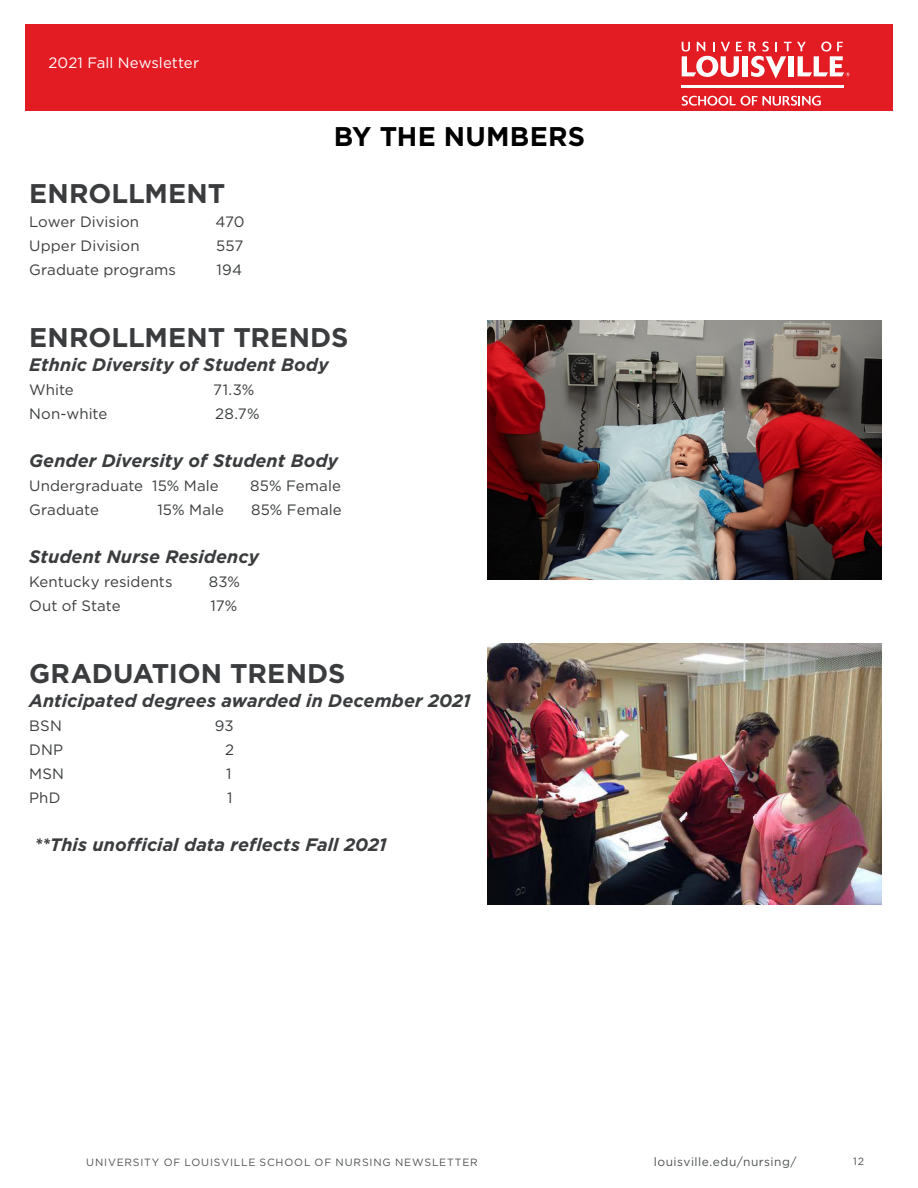
<style>
.page{position:relative;width:918px;height:1188px;background:#fff}
.page>*{position:absolute;margin:0;border:0;box-sizing:border-box;transform-origin:0 0}
.t1{font:700 27px "Gotham";color:#3a3c3e}
.t2{font:700 27px "Gotham";letter-spacing:.01em;color:#000}
.t3{font:italic 700 18px "Gotham";letter-spacing:.005em;color:#3a3c3e}
.t4{font:15px "Gotham";letter-spacing:.005em;color:#3a3c3e}
.t5{font:15px "Gotham";color:#fff}
.t6{font:12px "Gotham";letter-spacing:.04em;color:#4e5153}
.t7{font:10.5px "Gotham";letter-spacing:.08em;color:#4e5153}
</style>
<div class="page">
<div style="left:25px;top:25px;width:868px;height:86px;background:#e31b23"></div>
<div style="left:742px;top:56px;width:6px;height:20px;background:#fff"></div>
<div style="left:788px;top:56px;width:6px;height:20px;background:#fff"></div>
<svg style="left:682px;top:42px;width:60px;height:35px"></svg>
<svg style="left:749px;top:42px;width:42px;height:37px"></svg>
<svg style="left:797px;top:42px;width:53px;height:34px"></svg>
<svg style="left:682px;top:96px;width:139px;height:10px"></svg>
<hr style="left:682px;top:85px;width:162px;height:2px;background:#fff">
<img style="left:487px;top:320px;width:394px;height:260px">
<img style="left:487px;top:644px;width:394px;height:261px">
<p class="t5" style="left:49px;top:53px;width:152px">2021 Fall Newsletter</p>
<p class="t1" style="left:29px;top:176px;width:198px">ENROLLMENT</p>
<p class="t4" style="left:29px;top:212px;width:111px">Lower Division</p>
<p class="t4" style="left:216px;top:212px;width:30px">470</p>
<p class="t4" style="left:29px;top:236px;width:112px">Upper Division</p>
<p class="t4" style="left:216px;top:236px;width:29px">557</p>
<p class="t4" style="left:29px;top:260px;width:148px">Graduate programs</p>
<p class="t4" style="left:217px;top:260px;width:27px">194</p>
<p class="t2" style="left:334px;top:119px;width:253px">BY THE NUMBERS</p>
<p class="t1" style="left:29px;top:320px;width:321px">ENROLLMENT TRENDS</p>
<p class="t3" style="left:29px;top:353px;width:301px">Ethnic Diversity of Student Body</p>
<p class="t4" style="left:29px;top:380px;width:46px">White</p>
<p class="t4" style="left:213px;top:380px;width:43px">71.3%</p>
<p class="t4" style="left:29px;top:404px;width:80px">Non-white</p>
<p class="t4" style="left:215px;top:404px;width:46px">28.7%</p>
<p class="t3" style="left:29px;top:449px;width:311px">Gender Diversity of Student Body</p>
<p class="t4" style="left:29px;top:476px;width:191px">Undergraduate 15% Male</p>
<p class="t4" style="left:250px;top:476px;width:92px">85% Female</p>
<p class="t4" style="left:29px;top:500px;width:71px">Graduate</p>
<p class="t4" style="left:157px;top:500px;width:68px">15% Male</p>
<p class="t4" style="left:251px;top:500px;width:92px">85% Female</p>
<p class="t3" style="left:29px;top:545px;width:231px">Student Nurse Residency</p>
<p class="t4" style="left:29px;top:572px;width:145px">Kentucky residents</p>
<p class="t4" style="left:209px;top:572px;width:33px">83%</p>
<p class="t4" style="left:29px;top:596px;width:93px">Out of State</p>
<p class="t4" style="left:211px;top:596px;width:28px">17%</p>
<p class="t1" style="left:29px;top:656px;width:318px">GRADUATION TRENDS</p>
<p class="t3" style="left:29px;top:689px;width:443px">Anticipated degrees awarded in December 2021</p>
<p class="t4" style="left:29px;top:716px;width:34px">BSN</p>
<p class="t4" style="left:215px;top:716px;width:20px">93</p>
<p class="t4" style="left:29px;top:740px;width:36px">DNP</p>
<p class="t4" style="left:225px;top:740px;width:10px">2</p>
<p class="t4" style="left:29px;top:764px;width:36px">MSN</p>
<p class="t4" style="left:226px;top:764px;width:7px">1</p>
<p class="t4" style="left:29px;top:788px;width:33px">PhD</p>
<p class="t4" style="left:227px;top:788px;width:7px">1</p>
<p class="t3" style="left:35px;top:833px;width:354px">**This unofcial data refects Fall 2021</p>
<p class="t7" style="left:86px;top:1156px;width:393px">UNIVERSITY OF LOUISVILLE SCHOOL OF NURSING NEWSLETTER</p>
<p class="t6" style="left:654px;top:1154px;width:144px">louisville.edu/nursing/</p>
<p class="t7" style="left:853px;top:1155px;width:12px">12</p>
</div>
